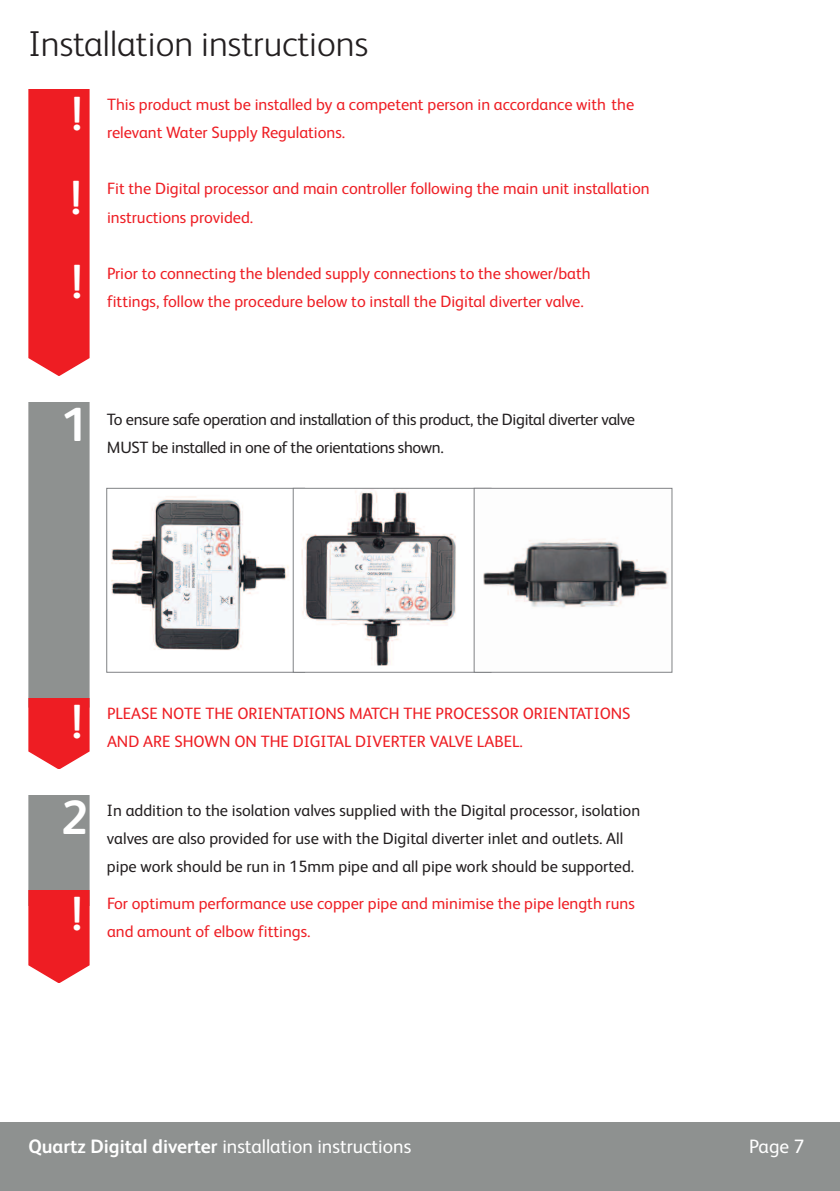
<style>
.page{position:relative;width:840px;height:1191px;background:#fff}
.page>*{position:absolute;margin:0;border:0;box-sizing:border-box;transform-origin:0 0}
.t1{font:700 48px "FS Albert";color:#fff}
.t2{font:300 36px "FS Albert";color:#231f20}
.t3{font:19.4px "FS Albert";color:#fff}
.t4{font:16.4px/28px "FS Albert";color:#ee1e24}
.t5{font:16.4px/28px "FS Albert";color:#231f20}
.t6{font:16.4px "FS Albert";letter-spacing:-.02em;color:#231f20}
.s1{font-weight:700}
</style>
<div class="page">
<div style="left:0;top:1123px;width:839px;height:68px;background:#8e9190"></div>
<div style="left:28px;top:90px;width:61px;height:285px;background:#ee1d23"></div>
<svg style="left:28px;top:402px;width:61px;height:366px"></svg>
<img style="left:111px;top:496px;width:178px;height:154px">
<div style="left:106px;top:488px;width:199px;height:184px;border:1px solid #808285"></div>
<img style="left:301px;top:490px;width:155px;height:180px">
<div style="left:292px;top:488px;width:199px;height:184px;border:1px solid #808285"></div>
<img style="left:483px;top:490px;width:186px;height:180px">
<div style="left:473px;top:488px;width:199px;height:184px;border:1px solid #808285"></div>
<svg style="left:28px;top:795px;width:61px;height:187px"></svg>
<h2 class="t2" style="left:28px;top:31px;width:341px">Installation instructions</h2>
<h1 class="t1" style="left:71px;top:96px;width:13px">!</h1>
<h1 class="t1" style="left:70px;top:181px;width:13px">!</h1>
<h1 class="t1" style="left:71px;top:264px;width:13px">!</h1>
<p class="t4" style="left:107px;top:93px;width:528px">This product must be installed by a competent person in accordance with the relevant Water Supply Regulations.</p>
<p class="t4" style="left:107px;top:177px;width:544px">Fit the Digital processor and main controller following the main unit installation instructions provided.</p>
<p class="t4" style="left:107px;top:261px;width:485px">Prior to connecting the blended supply connections to the shower/bath fittings, follow the procedure below to install the Digital diverter valve.</p>
<h1 class="t1" style="left:61px;top:408px;width:28px">1</h1>
<p class="t6" style="left:107px;top:414px;width:529px">To ensure safe operation and installation of this product, the Digital diverter valve</p>
<p class="t6" style="left:107px;top:442px;width:338px">MUST be installed in one of the orientations shown.</p>
<h1 class="t1" style="left:71px;top:705px;width:13px">!</h1>
<h1 class="t1" style="left:61px;top:801px;width:28px">2</h1>
<h1 class="t1" style="left:71px;top:897px;width:13px">!</h1>
<p class="t4" style="left:107px;top:701px;width:525px">PLEASE NOTE THE ORIENTATIONS MATCH THE PROCESSOR ORIENTATIONS<br>AND ARE SHOWN ON THE DIGITAL DIVERTER VALVE LABEL.</p>
<p class="t5" style="left:107px;top:798px;width:534px">In addition to the isolation valves supplied with the Digital processor, isolation valves are also provided for use with the Digital diverter inlet and outlets. All pipe work should be run in 15mm pipe and all pipe work should be supported.</p>
<p class="t4" style="left:107px;top:890px;width:529px">For optimum performance use copper pipe and minimise the pipe length runs and amount of elbow fittings.</p>
<p class="t3" style="left:28px;top:1139px;width:384px"><span class="s1">Quartz Digital diverter</span> installation instructions</p>
<p class="t3" style="left:748px;top:1139px;width:57px">Page 7</p>
</div>
